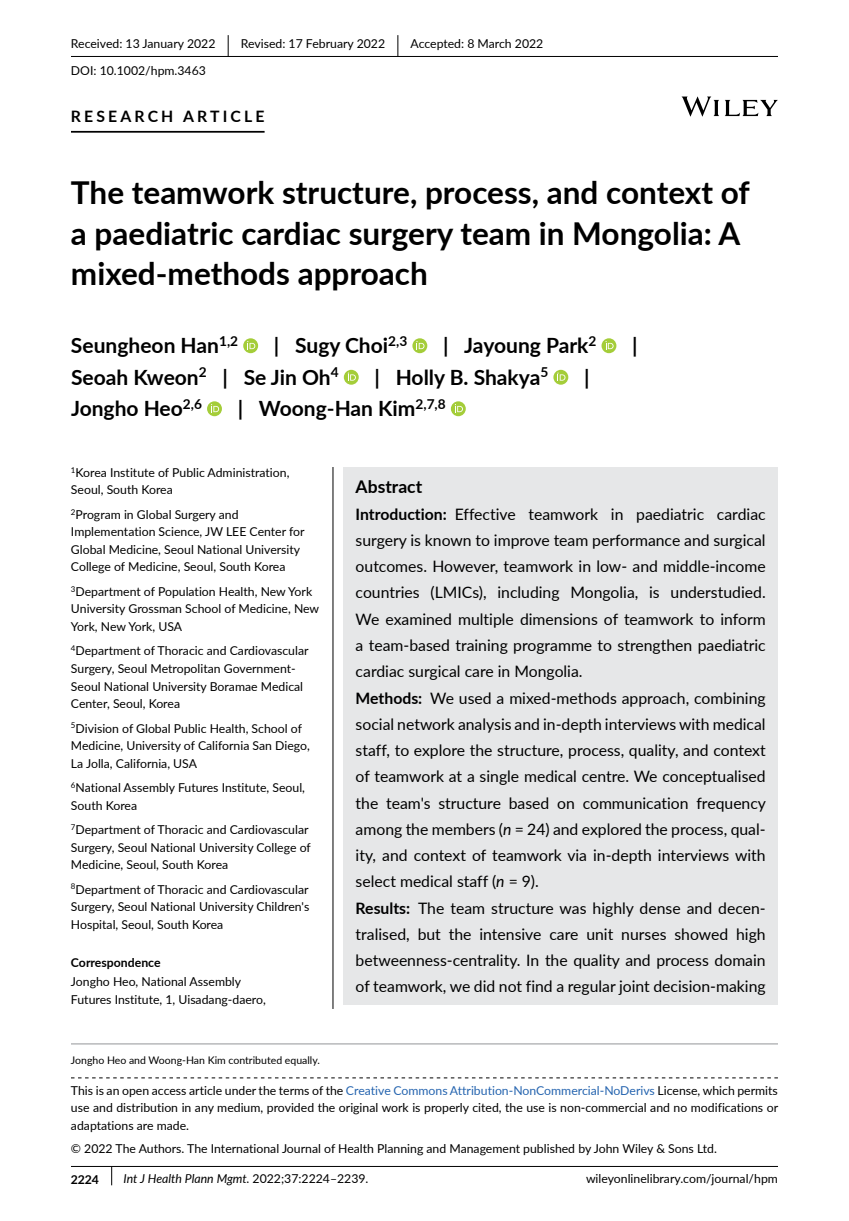
<style>
.page{position:relative;width:849px;height:1221px;background:#fff}
.page>*{position:absolute;margin:0;border:0;box-sizing:border-box;transform-origin:0 0}
.t1{font:700 31.5px/40.2px "Lato";color:#000}
.t2{font:700 21px "Lato";color:#000}
.t3{font:700 17.5px "Lato";color:#000}
.t4{font:15.75px/26.2px "Lato";color:#000}
.t5{font:700 15.75px "Lato";letter-spacing:.2em;color:#000}
.t6{font:12.25px/17.5px "Lato";color:#000}
.t7{font:italic 12.25px "Lato";color:#000}
.t8{font:700 12.25px "Lato";color:#000}
.t9{font:10.5px "Lato";color:#000}
.s1{font-weight:700}
.s2{font-style:italic}
.s3{color:#2564af}
.s4{font-style:normal}
</style>
<div class="page">
<svg style="left:111px;top:1166px;width:1px;height:19px"></svg>
<div style="left:343px;top:467px;width:434px;height:537px;background:#e6e7e8"></div>
<hr style="left:71px;top:56px;width:706px;height:1px;background:#000">
<hr style="left:71px;top:131px;width:193px;height:2px;background:#000">
<svg style="left:243px;top:338px;width:15px;height:15px"></svg>
<svg style="left:247px;top:341px;width:8px;height:8px"></svg>
<svg style="left:412px;top:338px;width:15px;height:15px"></svg>
<svg style="left:416px;top:341px;width:8px;height:8px"></svg>
<svg style="left:601px;top:338px;width:15px;height:15px"></svg>
<svg style="left:605px;top:341px;width:8px;height:8px"></svg>
<div style="left:344px;top:370px;width:14px;height:14px;background:#a4cd39;border-radius:50%"></div>
<svg style="left:348px;top:372px;width:8px;height:8px"></svg>
<svg style="left:553px;top:370px;width:15px;height:14px"></svg>
<svg style="left:557px;top:372px;width:8px;height:8px"></svg>
<svg style="left:207px;top:401px;width:15px;height:15px"></svg>
<svg style="left:211px;top:404px;width:8px;height:8px"></svg>
<svg style="left:450px;top:401px;width:15px;height:15px"></svg>
<svg style="left:454px;top:404px;width:9px;height:8px"></svg>
<svg style="left:228px;top:35px;width:1px;height:21px"></svg>
<svg style="left:397px;top:35px;width:1px;height:21px"></svg>
<hr style="left:71px;top:1043px;width:706px;height:1px;background:#939598">
<hr style="left:71px;top:1165px;width:706px;height:1px;background:#000">
<svg style="left:71px;top:1077px;width:706px;height:1px"></svg>
<svg style="left:681px;top:96px;width:96px;height:21px"></svg>
<hr style="left:332px;top:467px;width:1px;height:541px;background:#000">
<p class="t6" style="left:71px;top:35px;width:146px">Received: 13 January 2022</p>
<p class="t6" style="left:241px;top:35px;width:146px">Revised: 17 February 2022</p>
<p class="t6" style="left:410px;top:35px;width:134px">Accepted: 8 March 2022</p>
<p class="t6" style="left:71px;top:61px;width:136px">DOI: 10.1002/hpm.3463</p>
<p class="t5" style="left:71px;top:105px;width:195px">RESEARCH ARTICLE</p>
<h1 class="t1" style="left:71px;top:171px;width:680px">The teamwork structure, process, and context of a paediatric cardiac surgery team in Mongolia: A mixed-methods approach</h1>
<h2 class="t2" style="left:71px;top:330px;width:168px">Seungheon Han<sup>1,2</sup></h2>
<h2 class="t2" style="left:274px;top:330px;width:135px">| Sugy Choi<sup>2,3</sup></h2>
<h2 class="t2" style="left:443px;top:330px;width:155px">| Jayoung Park<sup>2</sup></h2>
<h2 class="t2" style="left:632px;top:330px;width:7px">|</h2>
<h2 class="t2" style="left:71px;top:361px;width:269px">Seoah Kweon<sup>2</sup> | Se Jin Oh<sup>4</sup></h2>
<h2 class="t2" style="left:374px;top:361px;width:175px">| Holly B. Shakya<sup>5</sup></h2>
<h2 class="t2" style="left:584px;top:361px;width:7px">|</h2>
<h2 class="t2" style="left:71px;top:393px;width:132px">Jongho Heo<sup>2,6</sup></h2>
<h2 class="t2" style="left:238px;top:393px;width:209px">| Woong-Han Kim<sup>2,7,8</sup></h2>
<p class="t6" style="left:71px;top:463px;width:220px"><sup>1</sup>Korea Institute of Public Administration,<br>Seoul, South Korea</p>
<p class="t6" style="left:71px;top:505px;width:235px"><sup>2</sup>Program in Global Surgery and Implementation Science, JW LEE Center for Global Medicine, Seoul National University College of Medicine, Seoul, South Korea</p>
<p class="t6" style="left:71px;top:582px;width:250px"><sup>3</sup>Department of Population Health, New York<br>University Grossman School of Medicine, New<br>York, New York, USA</p>
<p class="t6" style="left:71px;top:641px;width:239px"><sup>4</sup>Department of Thoracic and Cardiovascular Surgery, Seoul Metropolitan Government-Seoul National University Boramae Medical Center, Seoul, Korea</p>
<p class="t6" style="left:71px;top:718px;width:240px"><sup>5</sup>Division of Global Public Health, School of<br>Medicine, University of California San Diego,<br>La Jolla, California, USA</p>
<p class="t6" style="left:71px;top:778px;width:235px"><sup>6</sup>National Assembly Futures Institute, Seoul,<br>South Korea</p>
<p class="t6" style="left:71px;top:820px;width:241px"><sup>7</sup>Department of Thoracic and Cardiovascular<br>Surgery, Seoul National University College of<br>Medicine, Seoul, South Korea</p>
<p class="t6" style="left:71px;top:879px;width:240px;text-align:justify"><sup>8</sup>Department of Thoracic and Cardiovascular Surgery, Seoul National University Children's Hospital, Seoul, South Korea</p>
<p class="t8" style="left:71px;top:953px;width:91px">Correspondence</p>
<p class="t6" style="left:71px;top:972px;width:196px">Jongho Heo, National Assembly<br>Futures Institute, 1, Uisadang-daero,</p>
<h3 class="t3" style="left:355px;top:474px;width:68px">Abstract</h3>
<p class="t4" style="left:355px;top:500px;width:412px"><span class="s1">Introduction:</span> Effective teamwork in paediatric cardiac surgery is known to improve team performance and surgical outcomes. However, teamwork in low- and middle-income countries (LMICs), including Mongolia, is understudied.<br>We examined multiple dimensions of teamwork to inform a team-based training programme to strengthen paediatric cardiac surgical care in Mongolia.<br><span class="s1">Methods:</span> We used a mixed-methods approach, combining social network analysis and in-depth interviews with medical staff, to explore the structure, process, quality, and context of teamwork at a single medical centre. We conceptualised the team's structure based on communication frequency among the members (<span class="s2">n</span> = 24) and explored the process, qual&shy;ity, and context of teamwork via in-depth interviews with select medical staff (<span class="s2">n</span> = 9).<br><span class="s1">Results:</span> The team structure was highly dense and decen&shy;tralised, but the intensive care unit nurses showed high betweenness-centrality. In the quality and process domain of teamwork, we did not find a regular joint decision-making</p>
<p class="t9" style="left:71px;top:1052px;width:250px">Jongho Heo and Woong-Han Kim contributed equally.</p>
<p class="t6" style="left:71px;top:1081px;width:708px;text-align:justify">This is an open access article under the terms of the <span class="s3">Creative Commons Attribution-NonCommercial-NoDerivs</span> License, which permits use and distribution in any medium, provided the original work is properly cited, the use is non-commercial and no modifications or adaptations are made.</p>
<p class="t6" style="left:71px;top:1138px;width:647px">© 2022 The Authors. The International Journal of Health Planning and Management published by John Wiley &amp; Sons Ltd.</p>
<p class="t7" style="left:123px;top:1170px;width:246px">Int J Health Plann Mgmt. <span class="s4">2022;37:2224–2239.</span></p>
<p class="t6" style="left:586px;top:1169px;width:193px">wileyonlinelibrary.com/journal/hpm</p>
<p class="t8" style="left:71px;top:1169px;width:30px">2224</p>
</div>
